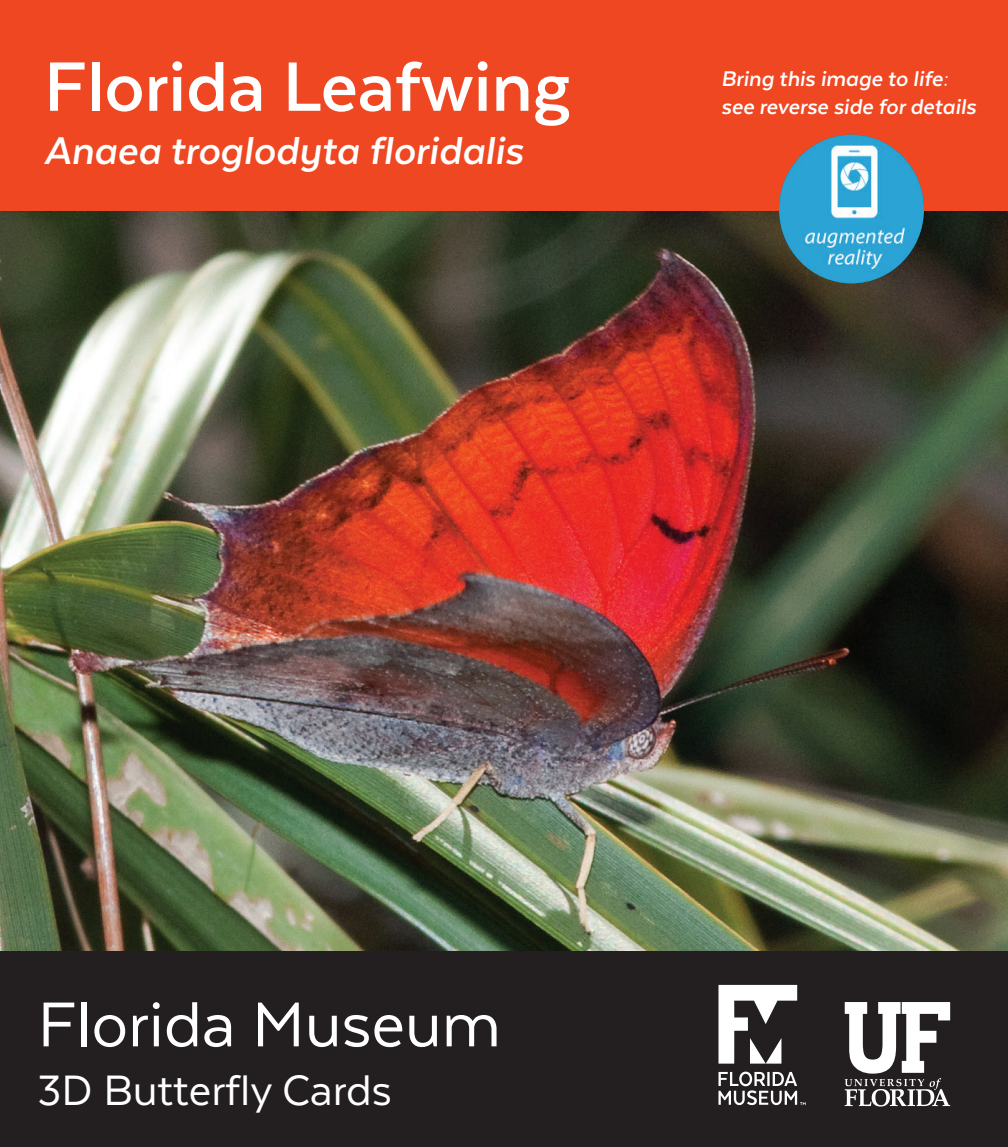
<style>
.page{position:relative;width:1008px;height:1147px;background:#fff}
.page>*{position:absolute;margin:0;border:0;box-sizing:border-box;transform-origin:0 0}
.t1{font:700 80.5px "Texta";color:#fff}
.t2{font:72.8px "Texta";color:#fff}
.t3{font:49px "Texta";color:#fff}
.t4{font:italic 700 44.8px "Texta";color:#fff}
.t5{font:italic 700 24.5px/28px "Texta";color:#fff}
</style>
<div class="page">
<div style="left:0;top:0;width:1008px;height:211px;background:#ef4722"></div>
<img style="left:0;top:211px;width:1008px;height:741px">
<div style="left:0;top:952px;width:1008px;height:195px;background:#231f20"></div>
<img style="left:779px;top:135px;width:145px;height:148px">
<svg style="left:845px;top:1002px;width:105px;height:104px"></svg>
<svg style="left:719px;top:985px;width:78px;height:78px"></svg>
<svg style="left:719px;top:1071px;width:87px;height:34px"></svg>
<h1 class="t1" style="left:44px;top:45px;width:528px">Florida Leafwing</h1>
<h3 class="t4" style="left:44px;top:128px;width:480px">Anaea troglodyta floridalis</h3>
<p class="t5" style="left:721px;top:64px;width:256px">Bring this image to life: see reverse side for details</p>
<h2 class="t2" style="left:38px;top:987px;width:465px">Florida Museum</h2>
<h3 class="t3" style="left:38px;top:1065px;width:356px">3D Butterfly Cards</h3>
</div>
